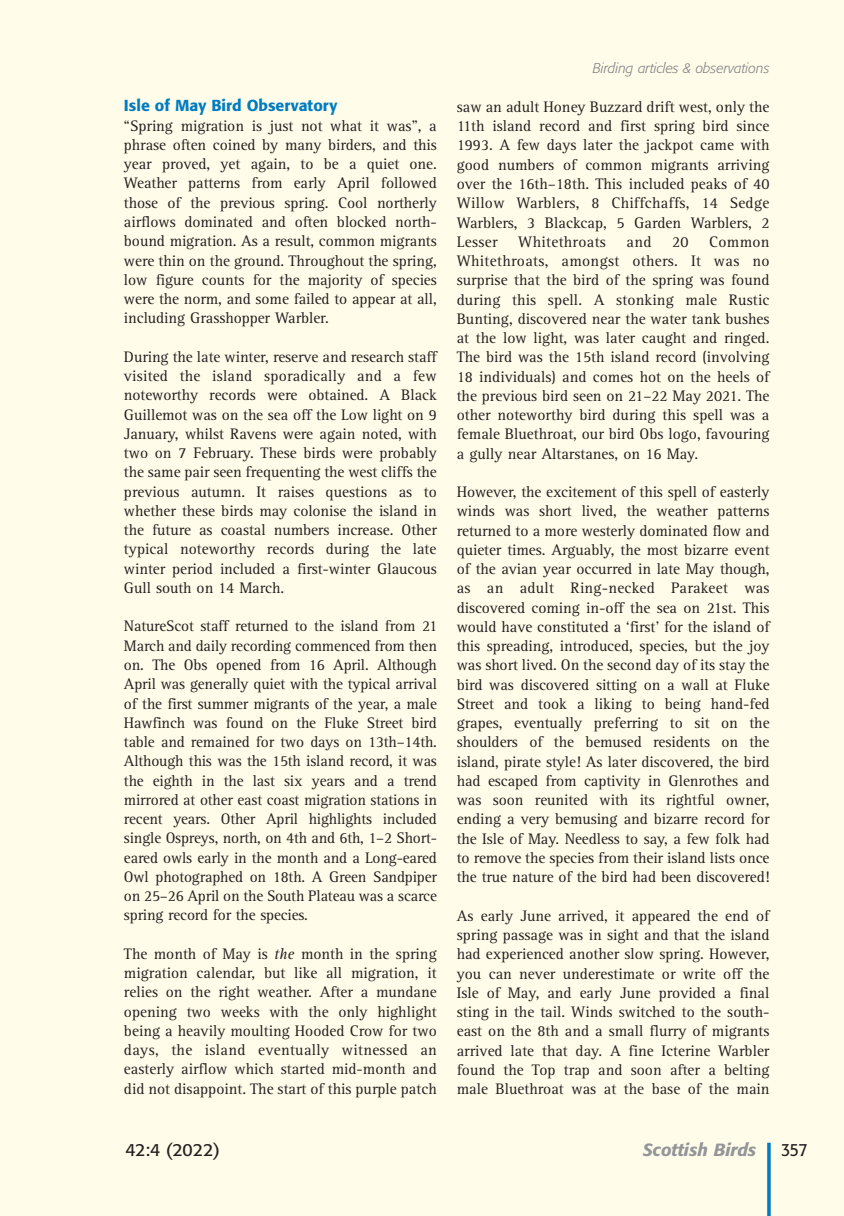
<style>
.page{position:relative;width:844px;height:1216px;background:#fff}
.page>*{position:absolute;margin:0;border:0;box-sizing:border-box;transform-origin:0 0}
.t1{font:italic 500 17.5px "Formata BQ";color:#939598}
.t2{font:17.5px "Formata BQ";letter-spacing:-.015em;color:#231f20}
.t3{font:17.5px "Formata BQ";letter-spacing:-.015em;color:#231f20;scale:.9 1}
.t4{font:15.75px/19.2px "AT Rotis Serif";color:#231f20;text-align:justify}
.t5{font:500 15.75px "Formata BQ";color:#007cc2}
.t6{font:15.75px "AT Rotis Serif";letter-spacing:.02em;color:#231f20}
.t7{font:italic 300 14px "Formata BQ";color:#808285}
.s1{font-style:italic}
</style>
<div class="page">
<div style="left:0;top:0;width:843px;height:1215px;background:#fffde9"></div>
<hr style="left:767px;top:1142px;width:3px;height:73px;background:#007cc2">
<p class="t5" style="left:124px;top:96px;width:215px">Isle of May Bird Observatory</p>
<p class="t4" style="left:124px;top:116px;width:314px">“Spring migration is just not what it was”, a phrase often coined by many birders, and this year proved, yet again, to be a quiet one.<br>Weather patterns from early April followed those of the previous spring. Cool northerly airflows dominated and often blocked north&shy;bound migration. As a result, common migrants were thin on the ground. Throughout the spring, low figure counts for the majority of species were the norm, and some failed to appear at all, including Grasshopper Warbler.</p>
<p class="t4" style="left:124px;top:347px;width:314px">During the late winter, reserve and research staff visited the island sporadically and a few noteworthy records were obtained. A Black Guillemot was on the sea off the Low light on 9<br>January, whilst Ravens were again noted, with two on 7 February. These birds were probably the same pair seen frequenting the west cliffs the previous autumn. It raises questions as to whether these birds may colonise the island in the future as coastal numbers increase. Other typical noteworthy records during the late winter period included a first-winter Glaucous Gull south on 14 March.</p>
<p class="t4" style="left:124px;top:617px;width:314px">NatureScot staff returned to the island from 21<br>March and daily recording commenced from then on. The Obs opened from 16 April. Although April was generally quiet with the typical arrival of the first summer migrants of the year, a male Hawfinch was found on the Fluke Street bird table and remained for two days on 13th–14th.<br>Although this was the 15th island record, it was the eighth in the last six years and a trend mirrored at other east coast migration stations in recent years. Other April highlights included single Ospreys, north, on 4th and 6th, 1–2 Short&shy;eared owls early in the month and a Long-eared Owl photographed on 18th. A Green Sandpiper on 25–26 April on the South Plateau was a scarce spring record for the species.</p>
<p class="t4" style="left:124px;top:944px;width:314px">The month of May is <span class="s1">the</span> month in the spring migration calendar, but like all migration, it relies on the right weather. After a mundane opening two weeks with the only highlight being a heavily moulting Hooded Crow for two days, the island eventually witnessed an easterly airflow which started mid-month and did not disappoint. The start of this purple patch</p>
<p class="t2" style="left:125px;top:1138px;width:96px">42:4 (2022)</p>
<p class="t7" style="left:592px;top:59px;width:178px">Birding articles &amp; observations</p>
<p class="t4" style="left:456px;top:98px;width:314px">saw an adult Honey Buzzard drift west, only the 11th island record and first spring bird since 1993. A few days later the jackpot came with good numbers of common migrants arriving over the 16th–18th. This included peaks of 40<br>Willow Warblers, 8 Chiffchaffs, 14 Sedge Warblers, 3 Blackcap, 5 Garden Warblers, 2<br>Lesser</p>
<p class="t6" style="left:518px;top:232px;width:89px">Whitethroats</p>
<p class="t4" style="left:626px;top:232px;width:26px">and</p>
<p class="t4" style="left:672px;top:232px;width:18px">20</p>
<p class="t4" style="left:456px;top:232px;width:314px;text-indent:252px">Common Whitethroats, amongst others. It was no surprise that the bird of the spring was found during this spell. A stonking male Rustic Bunting, discovered near the water tank bushes at the low light, was later caught and ringed.<br>The bird was the 15th island record (involving 18 individuals) and comes hot on the heels of the previous bird seen on 21–22 May 2021. The other noteworthy bird during this spell was a female Bluethroat, our bird Obs logo, favouring a gully near Altarstanes, on 16 May.</p>
<p class="t4" style="left:456px;top:482px;width:314px">However, the excitement of this spell of easterly winds was short lived, the weather patterns returned to a more westerly dominated flow and quieter times. Arguably, the most bizarre event of the avian year occurred in late May though, as an adult Ring-necked Parakeet was discovered coming in-off the sea on 21st. This would have constituted a ‘first’ for the island of this spreading, introduced, species, but the joy was short lived. On the second day of its stay the bird was discovered sitting on a wall at Fluke Street and took a liking to being hand-fed grapes, eventually preferring to sit on the shoulders of the bemused residents on the island, pirate style! As later discovered, the bird had escaped from captivity in Glenrothes and was soon reunited with its rightful owner, ending a very bemusing and bizarre record for the Isle of May. Needless to say, a few folk had to remove the species from their island lists once the true nature of the bird had been discovered!</p>
<p class="t4" style="left:456px;top:906px;width:314px">As early June arrived, it appeared the end of spring passage was in sight and that the island had experienced another slow spring. However, you can never underestimate or write off the Isle of May, and early June provided a final sting in the tail. Winds switched to the south&shy;east on the 8th and a small flurry of migrants arrived late that day. A fine Icterine Warbler found the Top trap and soon after a belting male Bluethroat was at the base of the main</p>
<p class="t1" style="left:642px;top:1138px;width:115px">Scottish Birds</p>
<p class="t3" style="left:781px;top:1138px;width:31px">357</p>
</div>
